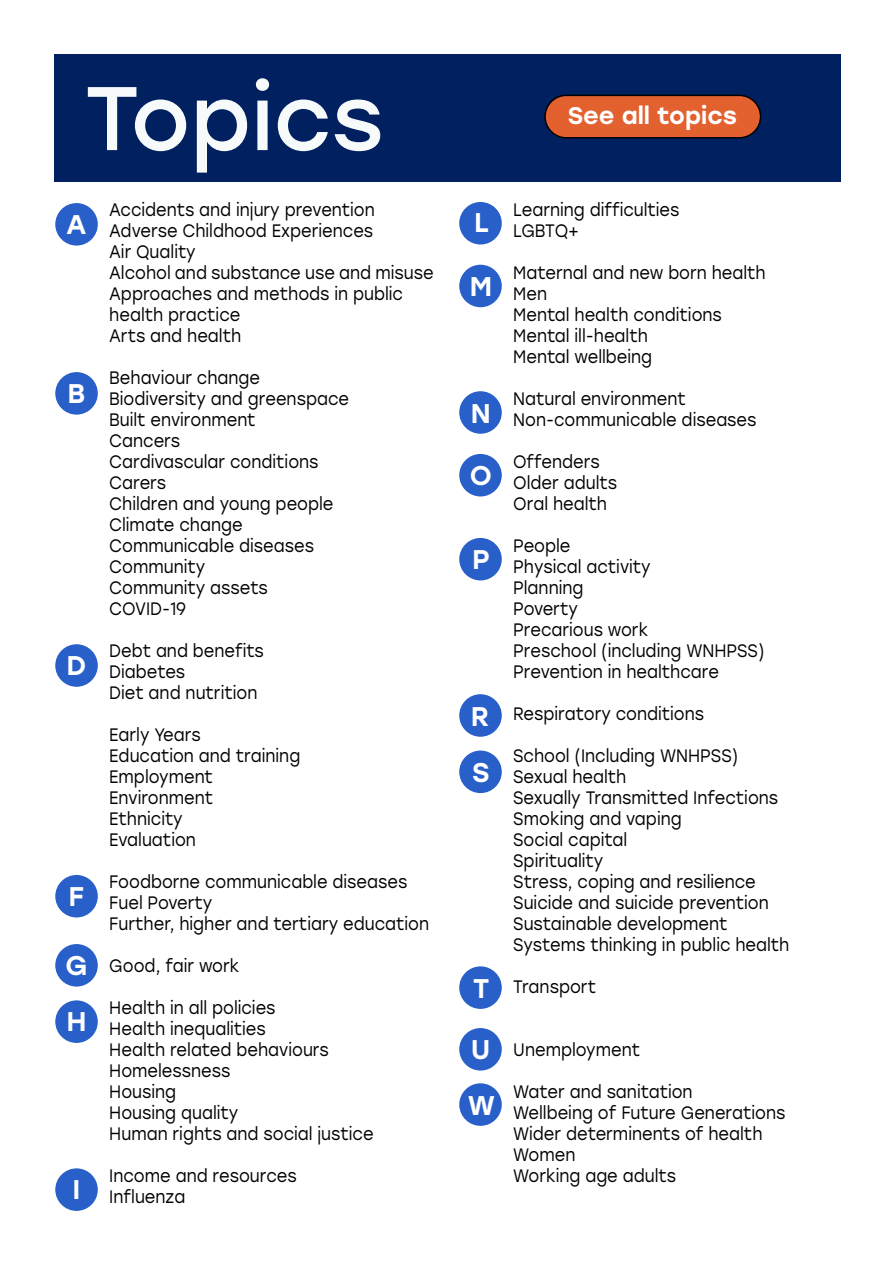
<style>
.page{position:relative;width:893px;height:1263px;background:#fff}
.page>*{position:absolute;margin:0;border:0;box-sizing:border-box;transform-origin:0 0}
.t1{font:90px "Stolzl";color:#f7fafb}
.t2{font:500 27px/56.4px "Stolzl";color:#fff}
.t3{font:500 24px "Stolzl";color:#fff}
.t4{font:18px/21px "Stolzl";color:#000;scale:.9 1}
</style>
<div class="page">
<div style="left:55px;top:203px;width:43px;height:43px;background:#295fc9;border-radius:50%"></div>
<div style="left:55px;top:372px;width:43px;height:43px;background:#295fc9;border-radius:50%"></div>
<div style="left:55px;top:644px;width:43px;height:43px;background:#295fc9;border-radius:50%"></div>
<div style="left:55px;top:875px;width:43px;height:42px;background:#295fc9;border-radius:50%"></div>
<div style="left:55px;top:944px;width:43px;height:42px;background:#295fc9;border-radius:50%"></div>
<div style="left:55px;top:1000px;width:43px;height:43px;background:#295fc9;border-radius:50%"></div>
<div style="left:55px;top:1168px;width:43px;height:43px;background:#295fc9;border-radius:50%"></div>
<div style="left:459px;top:202px;width:43px;height:42px;background:#295fc9;border-radius:50%"></div>
<div style="left:459px;top:265px;width:43px;height:42px;background:#295fc9;border-radius:50%"></div>
<div style="left:459px;top:391px;width:43px;height:43px;background:#295fc9;border-radius:50%"></div>
<div style="left:459px;top:454px;width:43px;height:42px;background:#295fc9;border-radius:50%"></div>
<div style="left:459px;top:538px;width:43px;height:42px;background:#295fc9;border-radius:50%"></div>
<div style="left:459px;top:694px;width:43px;height:43px;background:#295fc9;border-radius:50%"></div>
<div style="left:459px;top:750px;width:43px;height:43px;background:#295fc9;border-radius:50%"></div>
<div style="left:459px;top:966px;width:43px;height:43px;background:#295fc9;border-radius:50%"></div>
<div style="left:459px;top:1028px;width:43px;height:42px;background:#295fc9;border-radius:50%"></div>
<div style="left:459px;top:1083px;width:43px;height:43px;background:#295fc9;border-radius:50%"></div>
<div style="left:54px;top:54px;width:787px;height:128px;background:#002060"></div>
<div style="left:545px;top:95px;width:215px;height:43px;background:#e3602f;border-radius:21px"></div>
<div style="left:544px;top:95px;width:217px;height:44px;border:2px solid #000;border-radius:21px"></div>
<h1 class="t1" style="left:85px;top:55px;width:300px">Topics</h1>
<h2 class="t2" style="left:66px;top:195px;width:22px">A</h2>
<h2 class="t2" style="left:68px;top:364px;width:19px">B</h2>
<h2 class="t2" style="left:67px;top:636px;width:21px">D</h2>
<h2 class="t2" style="left:69px;top:866px;width:17px">F</h2>
<h2 class="t2" style="left:65px;top:936px;width:24px">G<br>H</h2>
<h2 class="t2" style="left:73px;top:1160px;width:9px">I</h2>
<p class="t4" style="left:109px;top:198px;width:362px">Accidents and injury prevention<br>Adverse Childhood Experiences<br>Air Quality<br>Alcohol and substance use and misuse<br>Approaches and methods in public health practice<br>Arts and health</p>
<p class="t4" style="left:109px;top:366px;width:268px">Behaviour change<br>Biodiversity and greenspace<br>Built environment<br>Cancers<br>Cardivascular conditions<br>Carers<br>Children and young people<br>Climate change<br>Communicable diseases<br>Community<br>Community assets<br>COVID-19</p>
<p class="t4" style="left:109px;top:639px;width:173px">Debt and benefits<br>Diabetes<br>Diet and nutrition</p>
<p class="t4" style="left:109px;top:723px;width:214px">Early Years<br>Education and training<br>Employment<br>Environment<br>Ethnicity<br>Evaluation</p>
<p class="t4" style="left:109px;top:870px;width:357px">Foodborne communicable diseases<br>Fuel Poverty<br>Further, higher and tertiary education</p>
<p class="t4" style="left:109px;top:954px;width:146px">Good, fair work</p>
<p class="t4" style="left:109px;top:996px;width:295px">Health in all policies<br>Health inequalities<br>Health related behaviours<br>Homelessness<br>Housing<br>Housing quality<br>Human rights and social justice</p>
<p class="t4" style="left:109px;top:1164px;width:210px">Income and resources<br>Influenza</p>
<h3 class="t3" style="left:568px;top:99px;width:171px">See all topics</h3>
<h2 class="t2" style="left:474px;top:193px;width:16px">L</h2>
<h2 class="t2" style="left:470px;top:257px;width:24px">M</h2>
<h2 class="t2" style="left:471px;top:384px;width:22px">N</h2>
<h2 class="t2" style="left:470px;top:446px;width:24px">O</h2>
<h2 class="t2" style="left:472px;top:530px;width:19px">P</h2>
<h2 class="t2" style="left:471px;top:687px;width:20px">R<br>S</h2>
<h2 class="t2" style="left:473px;top:959px;width:18px">T</h2>
<h2 class="t2" style="left:468px;top:1021px;width:29px;line-height:55.3px">U<br>W</h2>
<p class="t4" style="left:513px;top:198px;width:186px">Learning difficulties<br>LGBTQ+</p>
<p class="t4" style="left:513px;top:261px;width:282px">Maternal and new born health<br>Men<br>Mental health conditions<br>Mental ill-health<br>Mental wellbeing</p>
<p class="t4" style="left:513px;top:387px;width:272px">Natural environment<br>Non-communicable diseases</p>
<p class="t4" style="left:513px;top:450px;width:117px">Offenders<br>Older adults<br>Oral health</p>
<p class="t4" style="left:513px;top:534px;width:281px">People<br>Physical activity<br>Planning<br>Poverty<br>Precarious work<br>Preschool (including WNHPSS)<br>Prevention in healthcare</p>
<p class="t4" style="left:513px;top:702px;width:214px">Respiratory conditions</p>
<p class="t4" style="left:513px;top:744px;width:308px">School (Including WNHPSS)<br>Sexual health<br>Sexually Transmitted Infections<br>Smoking and vaping<br>Social capital<br>Spirituality<br>Stress, coping and resilience<br>Suicide and suicide prevention<br>Sustainable development<br>Systems thinking in public health</p>
<p class="t4" style="left:513px;top:976px;width:94px">Transport</p>
<p class="t4" style="left:513px;top:1039px;width:142px">Unemployment</p>
<p class="t4" style="left:513px;top:1081px;width:304px">Water and sanitation<br>Wellbeing of Future Generations<br>Wider determinents of health<br>Women<br>Working age adults</p>
</div>
